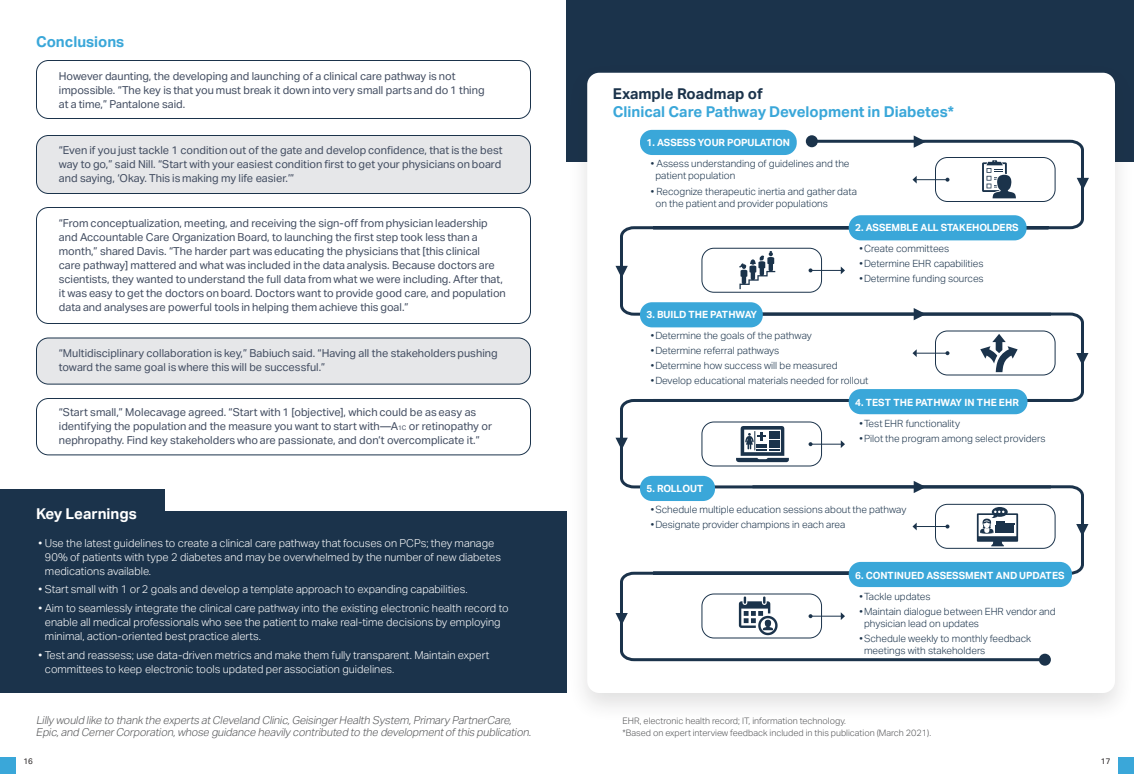
<style>
.page{position:relative;width:1134px;height:774px;background:#fff}
.page>*{position:absolute;margin:0;border:0;box-sizing:border-box;transform-origin:0 0}
.t1{font:700 15px "Invention JP";color:#3aa7d9}
.t2{font:700 15px "Invention JP";color:#1b334b}
.t3{font:700 15px "Invention JP";color:#fff}
.t4{font:11px/14px "Invention JP";color:#424d61}
.t5{font:300 11px/14px "Invention JP";color:#fff}
.t6{font:italic 300 11px/12px "Invention JP";color:#57585a}
.t7{font:300 10px/12px "Invention JP";color:#1b334b}
.t8{font:700 10px "Invention JP";color:#fff}
.t9{font:300 9px/12px "Invention JP";color:#57585a}
.t10{font:8px "Invention JP";color:#231f20}
.s1{font-size:6.4px}
</style>
<div class="page">
<div style="left:0;top:758px;width:16px;height:16px;background:#3aa7d9"></div>
<div style="left:1118px;top:758px;width:16px;height:16px;background:#3aa7d9"></div>
<div style="left:566px;top:0;width:568px;height:162px;background:#1b334b"></div>
<div style="left:567px;top:63px;width:567px;height:660px;background:#231f20;opacity:.14"></div>
<div style="left:587px;top:73px;width:528px;height:620px;background:#fff;border-radius:12px"></div>
<div style="left:640px;top:130px;width:157px;height:25px;background:#3aa7d9;border-radius:12px"></div>
<div style="left:36px;top:136px;width:494px;height:58px;background:#e6e7e9;border-radius:12px"></div>
<div style="left:36px;top:135px;width:495px;height:59px;border:1px solid #1b334b;border-radius:12px"></div>
<div style="left:36px;top:338px;width:494px;height:46px;background:#e6e7e9;border-radius:12px"></div>
<div style="left:36px;top:338px;width:495px;height:47px;border:1px solid #1b334b;border-radius:12px"></div>
<svg style="left:618px;top:138px;width:467px;height:173px"></svg>
<div style="left:806px;top:135px;width:12px;height:12px;background:#1b334b;border-radius:50%"></div>
<svg style="left:618px;top:311px;width:466px;height:173px"></svg>
<svg style="left:620px;top:484px;width:464px;height:179px"></svg>
<div style="left:1039px;top:654px;width:12px;height:12px;background:#1b334b;border-radius:50%"></div>
<div style="left:849px;top:215px;width:178px;height:25px;background:#3aa7d9;border-radius:12px"></div>
<div style="left:849px;top:389px;width:178px;height:25px;background:#3aa7d9;border-radius:12px"></div>
<div style="left:849px;top:562px;width:223px;height:25px;background:#3aa7d9;border-radius:12px"></div>
<div style="left:640px;top:302px;width:123px;height:25px;background:#3aa7d9;border-radius:12px"></div>
<div style="left:640px;top:476px;width:75px;height:25px;background:#3aa7d9;border-radius:12px"></div>
<div style="left:935px;top:157px;width:121px;height:45px;border:1px solid #1b334b;border-radius:12px"></div>
<hr style="left:916px;top:179px;width:32px;height:1px;background:#1b334b">
<svg style="left:912px;top:176px;width:5px;height:8px"></svg>
<svg style="left:946px;top:178px;width:4px;height:4px"></svg>
<div style="left:935px;top:330px;width:121px;height:46px;border:1px solid #1b334b;border-radius:12px"></div>
<hr style="left:916px;top:353px;width:32px;height:1px;background:#1b334b">
<svg style="left:912px;top:349px;width:5px;height:8px"></svg>
<svg style="left:946px;top:351px;width:4px;height:4px"></svg>
<div style="left:935px;top:504px;width:121px;height:45px;border:1px solid #1b334b;border-radius:12px"></div>
<hr style="left:916px;top:526px;width:32px;height:1px;background:#1b334b">
<svg style="left:912px;top:523px;width:5px;height:7px"></svg>
<svg style="left:946px;top:525px;width:4px;height:4px"></svg>
<div style="left:701px;top:248px;width:121px;height:45px;border:1px solid #1b334b;border-radius:12px"></div>
<hr style="left:811px;top:270px;width:30px;height:1px;background:#1b334b">
<svg style="left:809px;top:268px;width:4px;height:4px"></svg>
<svg style="left:841px;top:267px;width:4px;height:7px"></svg>
<div style="left:701px;top:422px;width:121px;height:44px;border:1px solid #1b334b;border-radius:12px"></div>
<hr style="left:811px;top:444px;width:30px;height:1px;background:#1b334b">
<svg style="left:809px;top:442px;width:4px;height:4px"></svg>
<svg style="left:841px;top:440px;width:4px;height:8px"></svg>
<div style="left:701px;top:594px;width:121px;height:44px;border:1px solid #1b334b;border-radius:12px"></div>
<hr style="left:811px;top:616px;width:30px;height:1px;background:#1b334b">
<svg style="left:809px;top:614px;width:4px;height:4px"></svg>
<svg style="left:841px;top:612px;width:4px;height:8px"></svg>
<svg style="left:739px;top:251px;width:36px;height:38px"></svg>
<svg style="left:980px;top:334px;width:38px;height:38px"></svg>
<svg style="left:982px;top:160px;width:34px;height:38px"></svg>
<svg style="left:739px;top:596px;width:39px;height:39px"></svg>
<svg style="left:914px;top:135px;width:12px;height:13px"></svg>
<svg style="left:914px;top:308px;width:12px;height:12px"></svg>
<svg style="left:914px;top:481px;width:12px;height:12px"></svg>
<svg style="left:1077px;top:178px;width:12px;height:12px"></svg>
<svg style="left:615px;top:266px;width:13px;height:12px"></svg>
<svg style="left:615px;top:438px;width:13px;height:12px"></svg>
<svg style="left:615px;top:613px;width:13px;height:12px"></svg>
<svg style="left:1076px;top:353px;width:12px;height:12px"></svg>
<svg style="left:1076px;top:524px;width:12px;height:12px"></svg>
<svg style="left:977px;top:507px;width:41px;height:39px"></svg>
<svg style="left:736px;top:426px;width:53px;height:36px"></svg>
<div style="left:0;top:511px;width:567px;height:182px;background:#1b334b"></div>
<div style="left:0;top:490px;width:165px;height:37px;background:#1b334b"></div>
<div style="left:36px;top:60px;width:495px;height:59px;border:1px solid #1b334b;border-radius:12px"></div>
<div style="left:36px;top:398px;width:495px;height:57px;border:1px solid #1b334b;border-radius:12px"></div>
<div style="left:36px;top:207px;width:495px;height:117px;border:1px solid #1b334b;border-radius:12px"></div>
<h1 class="t1" style="left:36px;top:31px;width:90px">Conclusions</h1>
<p class="t4" style="left:59px;top:69px;width:427px">However daunting, the developing and launching of a clinical care pathway is not impossible. “The key is that you must break it down into very small parts and do 1 thing at a time,” Pantalone said.</p>
<p class="t4" style="left:59px;top:142px;width:445px">“Even if you just tackle 1 condition out of the gate and develop confidence, that is the best way to go,” said Nill. “Start with your easiest condition first to get your physicians on board and saying, ‘Okay. This is making my life easier.’”</p>
<p class="t4" style="left:59px;top:216px;width:449px">“From conceptualization, meeting, and receiving the sign-off from physician leadership and Accountable Care Organization Board, to launching the first step took less than a month,” shared Davis. “The harder part was educating the physicians that [this clinical<br>care pathway] mattered and what was included in the data analysis. Because doctors are scientists, they wanted to understand the full data from what we were including. After that, it was easy to get the doctors on board. Doctors want to provide good care, and population data and analyses are powerful tools in helping them achieve this goal.”</p>
<p class="t4" style="left:59px;top:345px;width:440px">“Multidisciplinary collaboration is key,” Babiuch said. “Having all the stakeholders pushing toward the same goal is where this will be successful.”</p>
<p class="t4" style="left:59px;top:405px;width:435px">“Start small,” Molecavage agreed. “Start with 1 [objective], which could be as easy as identifying the population and the measure you want to start with—A<span class="s1">1C</span> or retinopathy or nephropathy. Find key stakeholders who are passionate, and don’t overcomplicate it.”</p>
<h1 class="t3" style="left:36px;top:503px;width:102px">Key Learnings</h1>
<p class="t5" style="left:45px;top:536px;width:458px;text-indent:-6px">• Use the latest guidelines to create a clinical care pathway that focuses on PCPs; they manage<br>90% of patients with type 2 diabetes and may be overwhelmed by the number of new diabetes medications available.</p>
<p class="t5" style="left:39px;top:582px;width:431px">• Start small with 1 or 2 goals and develop a template approach to expanding capabilities.</p>
<p class="t5" style="left:45px;top:601px;width:465px;text-indent:-6px">• Aim to seamlessly integrate the clinical care pathway into the existing electronic health record to enable all medical professionals who see the patient to make real-time decisions by employing minimal, action-oriented best practice alerts.</p>
<p class="t5" style="left:45px;top:647px;width:446px;text-indent:-6px">• Test and reassess; use data-driven metrics and make them fully transparent. Maintain expert committees to keep electronic tools updated per association guidelines.</p>
<p class="t6" style="left:36px;top:714px;width:499px">Lilly would like to thank the experts atCleveland Clinic,GeisingerHealth System,Primary PartnerCare,<br>Epic,and CernerCorporation,whose guidance heavily contributed to the developmentofthis publication.</p>
<h1 class="t2" style="left:613px;top:83px;width:152px">Example Roadmap of</h1>
<h1 class="t1" style="left:613px;top:101px;width:343px">Clinical Care Pathway Development in Diabetes*</h1>
<p class="t8" style="left:646px;top:135px;width:145px">1. ASSESS YOUR POPULATION</p>
<p class="t7" style="left:655px;top:157px;width:196px;text-indent:-4px">• Assess understanding of guidelines and the patient population</p>
<p class="t7" style="left:655px;top:185px;width:203px;text-indent:-4px">• Recognize therapeutic inertia and gather data on the patient and provider populations</p>
<p class="t8" style="left:855px;top:221px;width:165px">2. ASSEMBLE ALL STAKEHOLDERS</p>
<p class="t7" style="left:860px;top:242px;width:91px">•Create committees</p>
<p class="t7" style="left:860px;top:257px;width:125px">•Determine EHR capabilities</p>
<p class="t7" style="left:860px;top:272px;width:126px">•Determine funding sources</p>
<p class="t8" style="left:646px;top:308px;width:112px">3. BUILD THE PATHWAY</p>
<p class="t7" style="left:651px;top:329px;width:162px">•Determine the goals of the pathway</p>
<p class="t7" style="left:651px;top:344px;width:130px">•Determine referral pathways</p>
<p class="t7" style="left:651px;top:359px;width:188px">•Determine how success will be measured</p>
<p class="t7" style="left:651px;top:374px;width:219px">•Develop educational materials needed for rollout</p>
<p class="t8" style="left:855px;top:395px;width:165px">4. TEST THE PATHWAY IN THE EHR</p>
<p class="t7" style="left:860px;top:417px;width:102px">•Test EHR functionality</p>
<p class="t7" style="left:860px;top:432px;width:187px">•Pilot the program among select providers</p>
<p class="t8" style="left:646px;top:481px;width:58px">5. ROLLOUT</p>
<p class="t7" style="left:651px;top:503px;width:257px">•Schedule multiple education sessions about the pathway</p>
<p class="t7" style="left:651px;top:518px;width:196px">•Designate provider champions in each area</p>
<p class="t8" style="left:855px;top:568px;width:211px">6. CONTINUED ASSESSMENT AND UPDATES</p>
<p class="t7" style="left:860px;top:590px;width:72px">•Tackle updates</p>
<p class="t7" style="left:864px;top:605px;width:193px;text-indent:-4px">•Maintain dialogue between EHR vendor and physician lead on updates</p>
<p class="t7" style="left:864px;top:632px;width:169px;text-indent:-4px">•Schedule weekly to monthly feedback meetings with stakeholders</p>
<p class="t9" style="left:623px;top:715px;width:310px">EHR, electronic health record; IT, information technology.<br>*Based on expert interview feedback included in this publication (March 2021).</p>
<p class="t10" style="left:24px;top:755px;width:11px">16</p>
<p class="t10" style="left:1101px;top:755px;width:11px">17</p>
</div>
